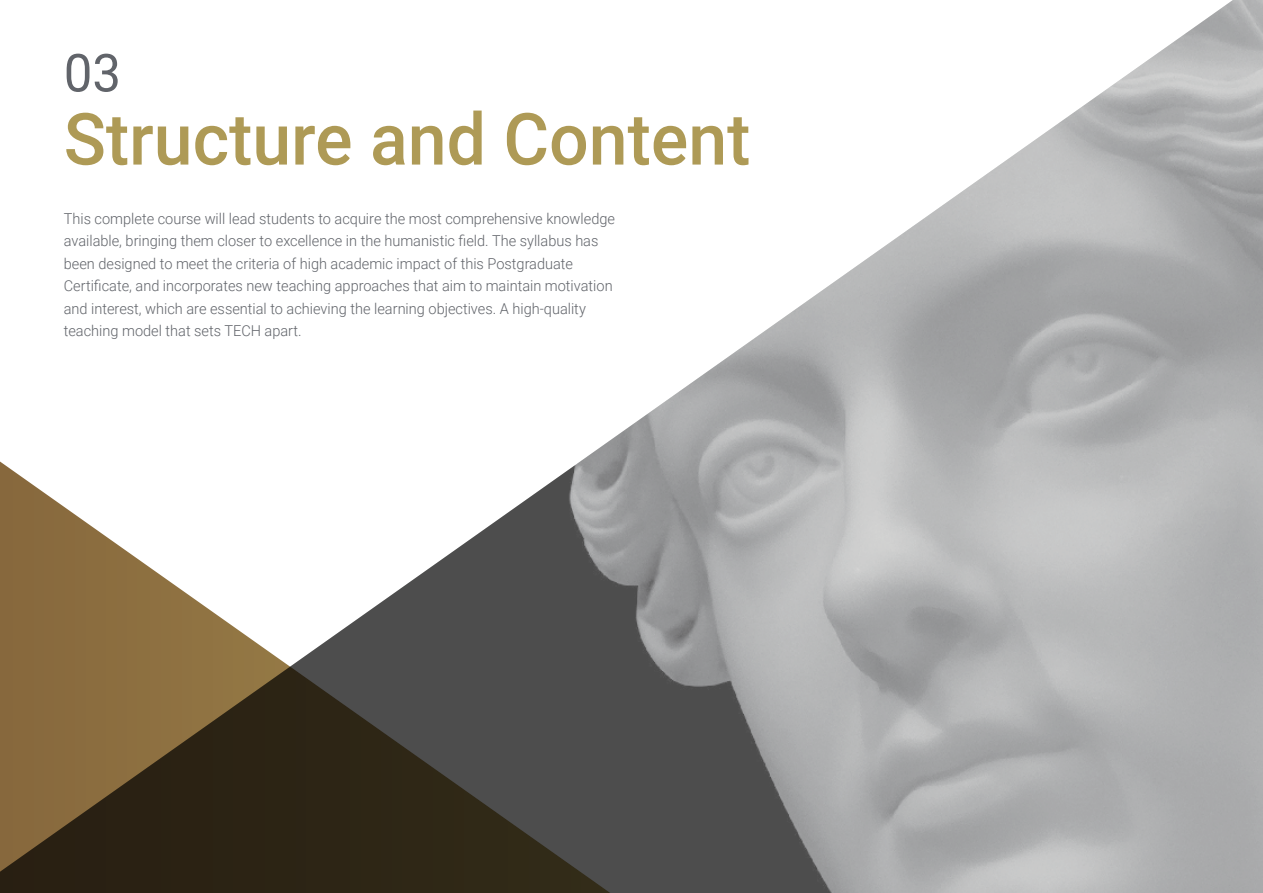
<style>
.page{position:relative;width:1263px;height:893px;background:#fff}
.page>*{position:absolute;margin:0;border:0;box-sizing:border-box;transform-origin:0 0}
.t1{font:500 72px "Roboto";color:#ae9a56}
.t2{font:52.5px "Roboto";color:#61646a}
.t3{font:300 15px/22.5px "Roboto";color:#61646a}
</style>
<div class="page">
<img style="left:602px;top:0;width:661px;height:893px">
<svg style="left:0;top:446px;width:640px;height:447px"></svg>
<h2 class="t2" style="left:64px;top:36px;width:59px">03</h2>
<h1 class="t1" style="left:64px;top:89px;width:688px">Structure and Content</h1>
<p class="t3" style="left:64px;top:207px;width:553px">This complete course will lead students to acquire the most comprehensive knowledge available, bringing them closer to excellence in the humanistic field. The syllabus has been designed to meet the criteria of high academic impact of this Postgraduate Certificate, and incorporates new teaching approaches that aim to maintain motivation and interest, which are essential to achieving the learning objectives. A high-quality teaching model that sets TECH apart.</p>
</div>
